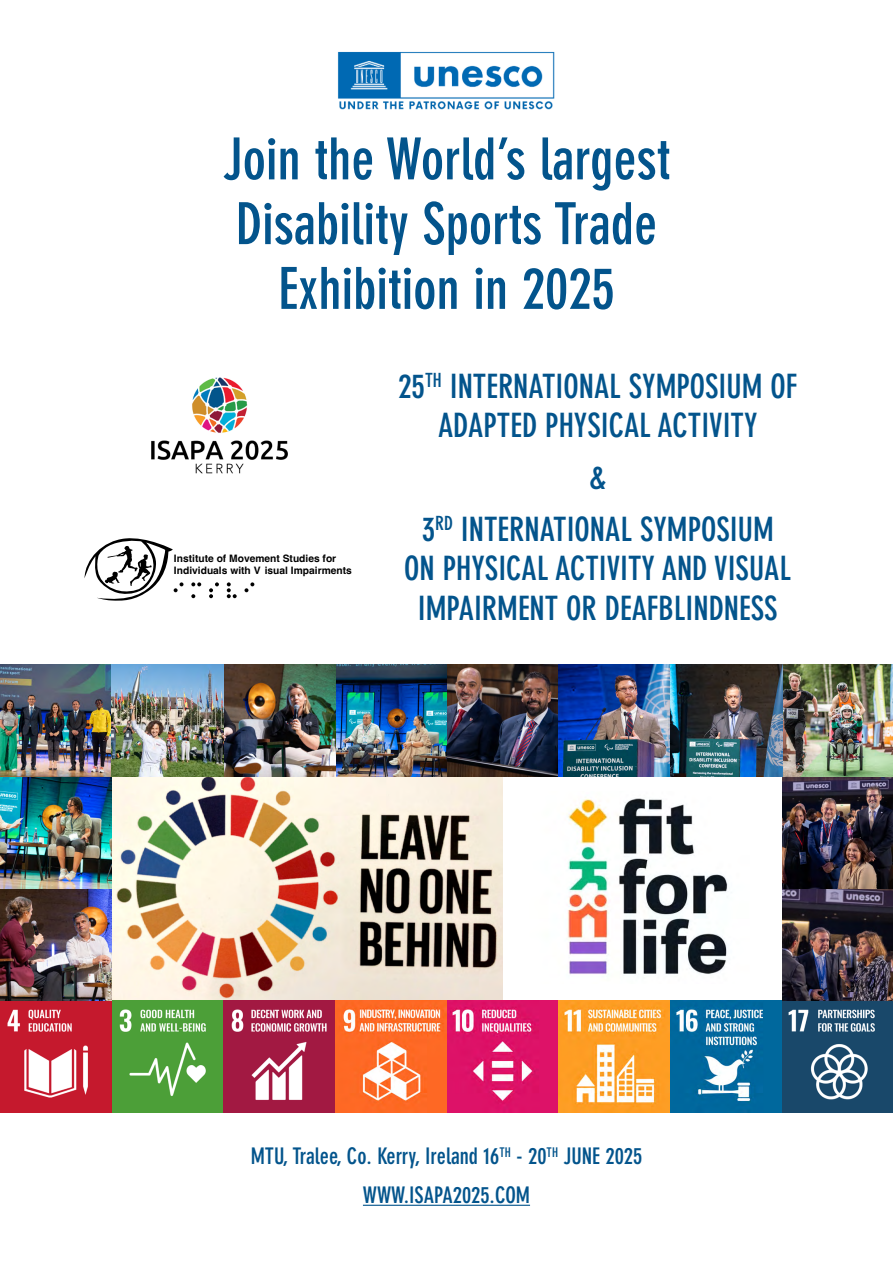
<style>
.page{position:relative;width:893px;height:1263px;background:#fff}
.page>*{position:absolute;margin:0;border:0;box-sizing:border-box;transform-origin:0 0}
.t1{font:700 condensed 57px/64.8px "DIN Neuzeit Grotesk Std";color:#03548c;text-align:center}
.t2{font:700 condensed 33px/39.6px "DIN Neuzeit Grotesk Std";color:#03548c;text-align:center}
.t3{font:700 condensed 22.5px "DIN Neuzeit Grotesk Std";color:#03548c}
.t4{font:700 10.2px/11.7px "Helvetica";color:#000}
</style>
<div class="page">
<img style="left:502px;top:792px;width:226px;height:192px">
<svg style="left:191px;top:594px;width:4px;height:4px"></svg>
<svg style="left:191px;top:582px;width:10px;height:4px"></svg>
<svg style="left:209px;top:582px;width:10px;height:16px"></svg>
<svg style="left:227px;top:582px;width:10px;height:16px"></svg>
<svg style="left:244px;top:582px;width:10px;height:10px"></svg>
<svg style="left:85px;top:538px;width:98px;height:63px"></svg>
<img style="left:151px;top:377px;width:137px;height:97px">
<hr style="left:363px;top:1205px;width:167px;height:1px;background:#03548c">
<img style="left:337px;top:51px;width:218px;height:59px">
<img style="left:111px;top:777px;width:391px;height:224px">
<img style="left:0;top:1001px;width:893px;height:111px">
<img style="left:0;top:665px;width:111px;height:336px">
<img style="left:782px;top:665px;width:111px;height:335px">
<img style="left:111px;top:665px;width:671px;height:112px">
<p class="t1" style="left:223px;top:127px;width:449px">Join the World’s largest<br>Disability Sports Trade<br>Exhibition in 2025</p>
<p class="t4" style="left:174px;top:554px;width:180px">Institute of Movement Studies for<br>Individuals with V isual Impairments</p>
<p class="t2" style="left:398px;top:367px;width:401px">25<sup>TH</sup> INTERNATIONAL SYMPOSIUM OF<br>ADAPTED PHYSICAL ACTIVITY</p>
<p class="t2" style="left:589px;top:458px;width:19px">&amp;</p>
<p class="t2" style="left:404px;top:509px;width:388px">3<sup>RD</sup> INTERNATIONAL SYMPOSIUM<br>ON PHYSICAL ACTIVITY AND VISUAL<br>IMPAIRMENT OR DEAFBLINDNESS</p>
<p class="t3" style="left:251px;top:1143px;width:393px">MTU, Tralee, Co. Kerry, Ireland 16<sup>TH</sup> - 20<sup>TH</sup> JUNE 2025</p>
<p class="t3" style="left:363px;top:1182px;width:169px">WWW.ISAPA2025.COM</p>
</div>
